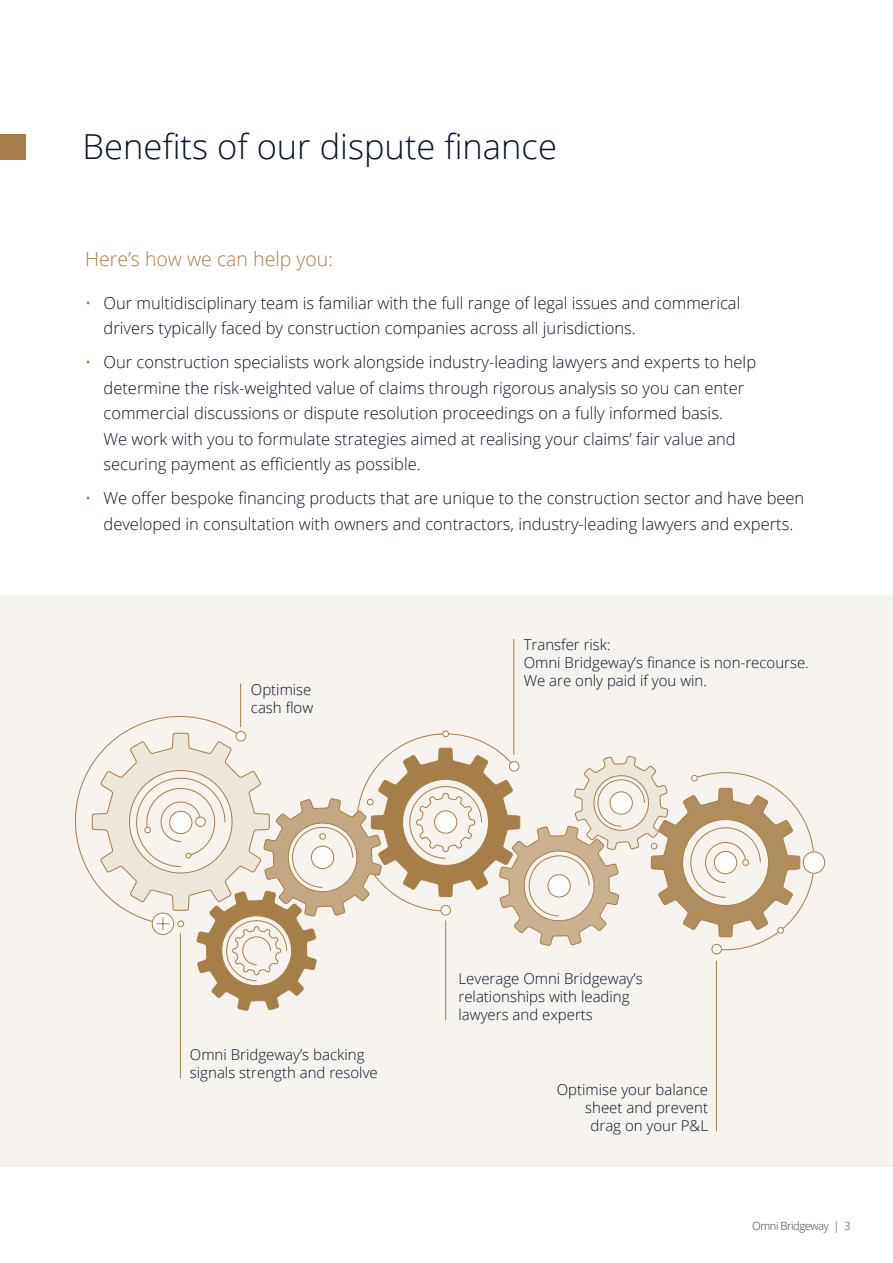
<style>
.page{position:relative;width:893px;height:1263px;background:#fff}
.page>*{position:absolute;margin:0;border:0;box-sizing:border-box;transform-origin:0 0}
.t1{font:300 34.5px "Open Sans";color:#0a1428}
.Intro_para{font:300 19.5px "Open Sans";color:#a57e48}
.t2{font:300 16.5px/25.5px "Open Sans";color:#0a1428}
.Case_study_body_small{font:300 15px/18px "Open Sans";color:#061429}
.t3{font:300 11.25px "Open Sans";letter-spacing:-.04em;color:#3e3e3f}
.s1{color:#a57e48}
</style>
<div class="page">
<div style="left:0;top:134px;width:26px;height:25px;background:#a57e48"></div>
<hr style="left:0;top:0;width:1px;height:894px;background:#0a1428">
<hr style="left:0;top:980px;width:1px;height:283px;background:#0a1428">
<div style="left:0;top:595px;width:893px;height:572px;background:#f6f2ed"></div>
<div style="left:803px;top:852px;width:22px;height:21px;background:#fff;border-radius:50%"></div>
<div style="left:803px;top:851px;width:22px;height:23px;border:1px solid #a67f48;border-radius:50%"></div>
<svg style="left:92px;top:703px;width:708px;height:308px"></svg>
<hr style="left:513px;top:639px;width:1px;height:116px;background:#a67f48">
<hr style="left:180px;top:933px;width:1px;height:145px;background:#a67f48">
<hr style="left:445px;top:920px;width:1px;height:100px;background:#a67f48">
<hr style="left:716px;top:961px;width:1px;height:170px;background:#a67f48">
<hr style="left:240px;top:684px;width:1px;height:43px;background:#a67f48">
<p class="t1" style="left:83px;top:123px;width:476px">Benefits of our dispute finance</p>
<p class="Intro_para" style="left:85px;top:245px;width:249px">Here’s how we can help you:</p>
<p class="t2" style="left:104px;top:290px;width:638px;text-indent:-18px"><span class="s1">•</span> Our multidisciplinary team is familiar with the full range of legal issues and commerical drivers typically faced by construction companies across all jurisdictions.</p>
<p class="t2" style="left:104px;top:349px;width:654px;text-indent:-18px"><span class="s1">•</span> Our construction specialists work alongside industry-leading lawyers and experts to help determine the risk-weighted value of claims through rigorous analysis so you can enter commercial discussions or dispute resolution proceedings on a fully informed basis.<br>We work with you to formulate strategies aimed at realising your claims’ fair value and securing payment as efficiently as possible.</p>
<p class="t2" style="left:85px;top:485px;width:721px;text-align:center"><span class="s1">•</span> We offer bespoke financing products that are unique to the construction sector and have been developed in consultation with owners and contractors, industry-leading lawyers and experts.</p>
<p class="Case_study_body_small" style="left:251px;top:680px;width:64px">Optimise cash flow</p>
<p class="Case_study_body_small" style="left:524px;top:635px;width:287px">Transfer risk:<br>Omni Bridgeway’s finance is non-recourse.<br>We are only paid if you win.</p>
<p class="Case_study_body_small" style="left:190px;top:1045px;width:189px">Omni Bridgeway’s backing signals strength and resolve</p>
<p class="Case_study_body_small" style="left:459px;top:969px;width:186px">Leverage Omni Bridgeway’s relationships with leading lawyers and experts</p>
<p class="Case_study_body_small" style="left:557px;top:1080px;width:153px;text-align:right">Optimise your balance sheet and prevent drag on your P&amp;L</p>
<p class="t3" style="left:752px;top:1218px;width:100px">Omni Bridgeway | 3</p>
</div>
